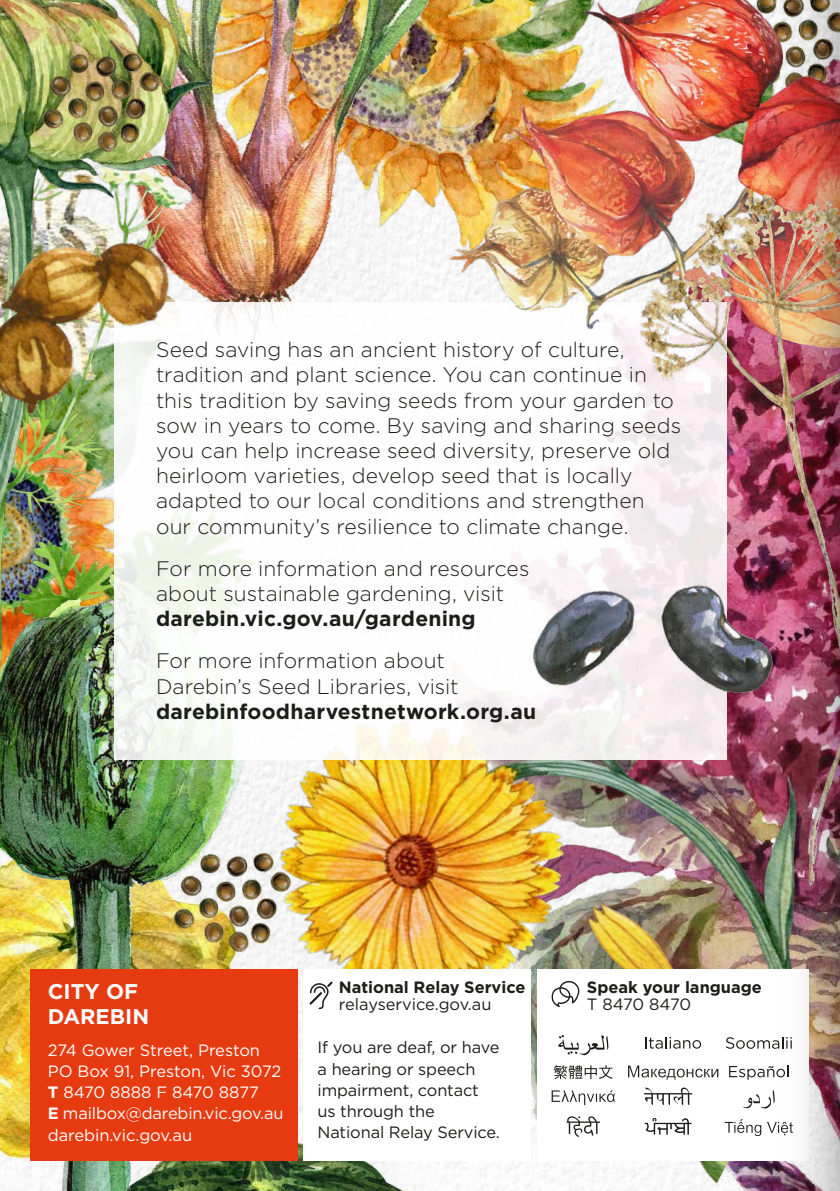
<style>
.page{position:relative;width:840px;height:1191px;background:#fff}
.page>*{position:absolute;margin:0;border:0;box-sizing:border-box;transform-origin:0 0}
.t1{font:700 21.2px/25.6px "Gotham";color:#fff}
.t2{font:300 21px/25.2px "Gotham";color:#1d1d1b}
.t3{font:700 21px "Gotham";letter-spacing:.01em;color:#1d1d1b}
.t4{font:16.6px "Gotham";letter-spacing:-.005em;color:#fff}
.t5{font:16.4px/21.2px "Gotham";letter-spacing:-.01em;color:#1d1d1b}
.t6{font:16.4px/21.2px "Gotham";letter-spacing:-.01em;color:#fff}
.t7{font:700 16.4px "Gotham";color:#1d1d1b}
.s1{font-weight:700}
</style>
<div class="page">
<img style="left:338px;top:0;width:49px;height:302px">
<img style="left:227px;top:0;width:111px;height:303px">
<img style="left:387px;top:0;width:47px;height:302px">
<img style="left:314px;top:760px;width:457px;height:431px">
<img style="left:0;top:670px;width:314px;height:521px">
<div style="left:303px;top:969px;width:228px;height:192px;background:#fff"></div>
<div style="left:537px;top:969px;width:271px;height:192px;background:#fff"></div>
<div style="left:31px;top:969px;width:266px;height:192px;background:#e63b11"></div>
<svg style="left:309px;top:981px;width:23px;height:28px"></svg>
<svg style="left:551px;top:980px;width:28px;height:27px"></svg>
<svg style="left:558px;top:1035px;width:50px;height:20px"></svg>
<svg style="left:553px;top:1065px;width:59px;height:14px"></svg>
<svg style="left:551px;top:1090px;width:63px;height:15px"></svg>
<svg style="left:566px;top:1116px;width:33px;height:21px"></svg>
<svg style="left:645px;top:1037px;width:55px;height:11px"></svg>
<svg style="left:628px;top:1065px;width:90px;height:14px"></svg>
<svg style="left:726px;top:1037px;width:44px;height:11px"></svg>
<svg style="left:724px;top:1119px;width:47px;height:17px"></svg>
<svg style="left:729px;top:1066px;width:42px;height:13px"></svg>
<svg style="left:743px;top:1094px;width:28px;height:14px"></svg>
<svg style="left:644px;top:1087px;width:47px;height:18px"></svg>
<svg style="left:644px;top:1118px;width:47px;height:16px"></svg>
<div style="left:113px;top:303px;width:613px;height:457px;background:#fff"></div>
<img style="left:0;top:0;width:227px;height:670px">
<img style="left:113px;top:836px;width:194px;height:136px">
<img style="left:0;top:37px;width:177px;height:136px">
<img style="left:0;top:173px;width:217px;height:274px">
<img style="left:434px;top:0;width:337px;height:380px">
<img style="left:522px;top:548px;width:110px;height:159px">
<img style="left:632px;top:113px;width:139px;height:825px">
<img style="left:771px;top:0;width:68px;height:1191px">
<p class="t2" style="left:156px;top:336px;width:526px">Seed saving has an ancient history of culture, tradition and plant science. You can continue in this tradition by saving seeds from your garden to sow in years to come. By saving and sharing seeds you can help increase seed diversity, preserve old heirloom varieties, develop seed that is locally adapted to our local conditions and strengthen our community’s resilience to climate change.</p>
<p class="t2" style="left:156px;top:555px;width:374px">For more information and resources about sustainable gardening, visit</p>
<p class="t3" style="left:156px;top:605px;width:321px">darebin.vic.gov.au/gardening</p>
<p class="t2" style="left:156px;top:648px;width:304px">For more information about<br>Darebin’s Seed Libraries, visit</p>
<p class="t3" style="left:156px;top:697px;width:381px">darebinfoodharvestnetwork.org.au</p>
<p class="t1" style="left:48px;top:977px;width:103px">CITY OF<br>DAREBIN</p>
<p class="t7" style="left:338px;top:978px;width:188px">National Relay Service</p>
<p class="t5" style="left:338px;top:993px;width:154px">relayservice.gov.au</p>
<p class="t6" style="left:48px;top:1039px;width:237px">274 Gower Street, Preston<br>PO Box 91, Preston, Vic 3072<br><span class="s1">T</span> 8470 8888 F 8470 8877<br><span class="s1">E</span> mailbox@darebin.vic.gov.au</p>
<p class="t4" style="left:48px;top:1125px;width:146px">darebin.vic.gov.au</p>
<p class="t5" style="left:317px;top:1036px;width:184px">If you are deaf, or have a hearing or speech impairment, contact us through the<br>National Relay Service.</p>
<p class="t7" style="left:586px;top:978px;width:176px">Speak your language</p>
<p class="t5" style="left:586px;top:993px;width:106px">T 8470 8470</p>
</div>
